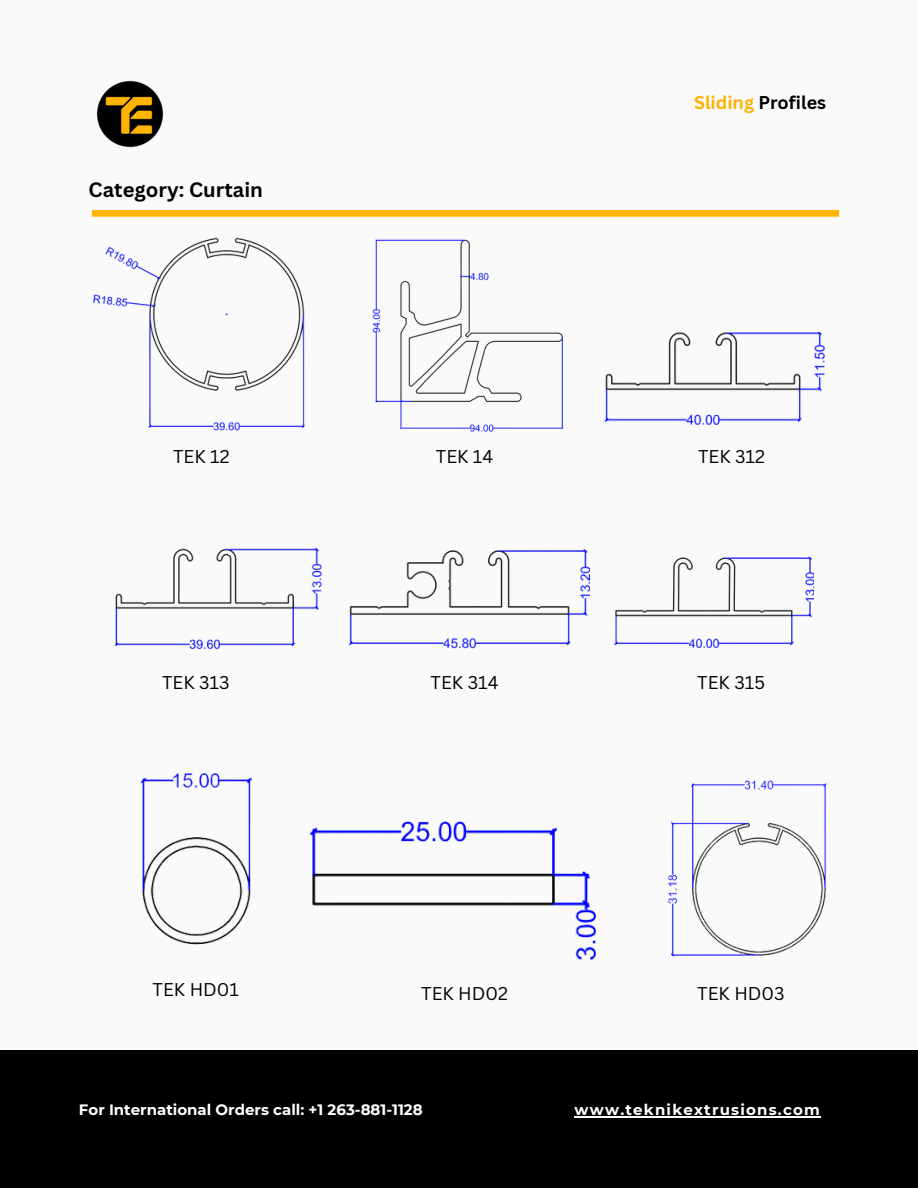
<style>
.page{position:relative;width:918px;height:1188px;background:#fafafa}
.page>*{position:absolute;margin:0;border:0;box-sizing:border-box;transform-origin:0 0}
.t1{font:700 20.25px "Canva Sans";color:#000}
.t2{font:18px "Canva Sans";color:#000}
.t3{font:700 18px "Canva Sans";color:#000}
.t4{font:700 15px "Montserrat";color:#fff}
.t5{font:700 15px "Montserrat";letter-spacing:.08em;color:#fff}
.s1{color:#fdb301}
</style>
<div class="page">
<img style="left:96px;top:80px;width:68px;height:68px">
<div style="left:0;top:1050px;width:918px;height:138px;background:#000"></div>
<div style="left:92px;top:210px;width:747px;height:7px;background:#ffb400"></div>
<hr style="left:575px;top:1116px;width:246px;height:1px;background:#fff">
<img style="left:372px;top:240px;width:192px;height:192px">
<img style="left:93px;top:237px;width:212px;height:194px">
<img style="left:604px;top:332px;width:221px;height:94px">
<img style="left:115px;top:547px;width:207px;height:103px">
<img style="left:348px;top:549px;width:241px;height:100px">
<img style="left:615px;top:556px;width:199px;height:92px">
<img style="left:140px;top:773px;width:112px;height:172px">
<img style="left:667px;top:780px;width:160px;height:177px">
<img style="left:309px;top:821px;width:287px;height:140px">
<p class="t1" style="left:89px;top:176px;width:176px">Category: Curtain</p>
<p class="t3" style="left:694px;top:90px;width:134px"><span class="s1">Sliding</span> Profiles</p>
<p class="t2" style="left:173px;top:444px;width:58px">TEK 12</p>
<p class="t2" style="left:436px;top:444px;width:59px">TEK 14</p>
<p class="t2" style="left:698px;top:444px;width:68px">TEK 312</p>
<h2 class="t2" style="left:162px;top:670px;width:69px">TEK 313</h2>
<h2 class="t2" style="left:431px;top:670px;width:69px">TEK 314</h2>
<h2 class="t2" style="left:697px;top:670px;width:69px">TEK 315</h2>
<p class="t2" style="left:153px;top:977px;width:88px">TEK HD01</p>
<p class="t2" style="left:421px;top:981px;width:88px">TEK HD02</p>
<h2 class="t2" style="left:697px;top:981px;width:89px">TEK HD03</h2>
<h1 class="t4" style="left:79px;top:1101px;width:345px">For International Orders call: +1 263-881-1128</h1>
<h3 class="t5" style="left:575px;top:1101px;width:247px">www.teknikextrusions.com</h3>
</div>
